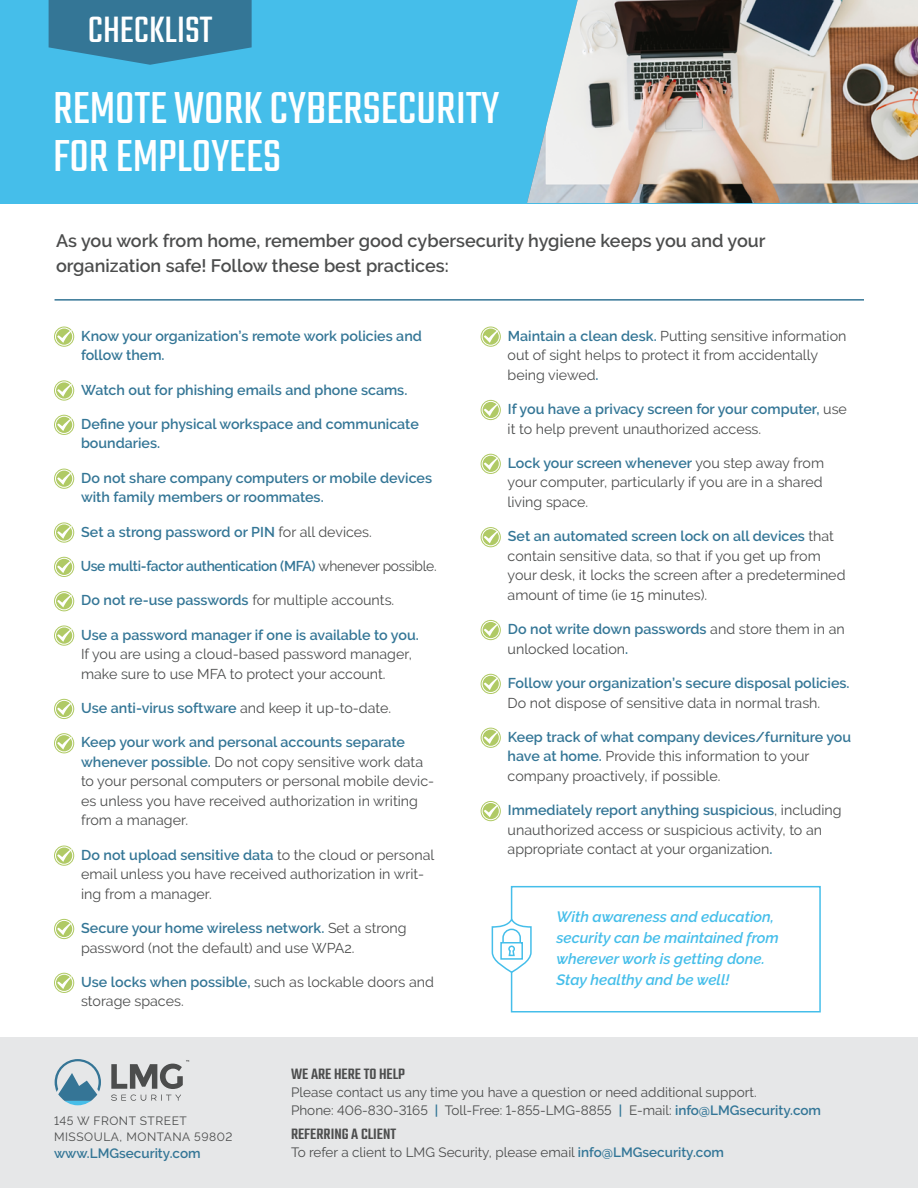
<style>
.page{position:relative;width:918px;height:1188px;background:#fff}
.page>*{position:absolute;margin:0;border:0;box-sizing:border-box;transform-origin:0 0}
.t1{font:49.5px/48px "Teko";color:#fff}
.t2{font:40.5px "Teko";color:#fff}
.t3{font:600 18px/25.5px "Raleway";color:#4c4d4d}
.t4{font:500 16.5px "Teko";color:#4c4d4d}
.t5{font:italic 600 15px/21px "Raleway";color:#45beea}
.t6{font:14.25px/19.5px "Raleway";color:#4c4d4d}
.t7{font:600 14.25px/19.5px "Raleway";color:#347696}
.t8{font:600 14.25px "Raleway";letter-spacing:-.02em;color:#347696}
.t9{font:13.5px/18px "Raleway";color:#4c4d4d}
.t10{font:600 13.5px "Raleway";color:#347696}
.t11{font:12px/16.5px "Raleway";letter-spacing:.045em;color:#4c4d4d}
.s1{font-weight:400;color:#4c4d4d}
.s2{font-weight:600;color:#347696}
.s3{font-weight:600;color:#337697}
</style>
<div class="page">
<div style="left:511px;top:886px;width:310px;height:126px;border:2px solid #45beea"></div>
<div style="left:0;top:0;width:918px;height:203px;background:#45beea"></div>
<svg style="left:49px;top:0;width:203px;height:65px;background:#367fa1"></svg>
<svg style="left:54px;top:327px;width:20px;height:20px"></svg>
<div style="left:55px;top:328px;width:18px;height:18px;border:1px solid #fff;border-radius:50%"></div>
<svg style="left:57px;top:330px;width:15px;height:13px"></svg>
<svg style="left:54px;top:380px;width:20px;height:21px"></svg>
<div style="left:55px;top:382px;width:18px;height:17px;border:1px solid #fff;border-radius:50%"></div>
<svg style="left:57px;top:384px;width:15px;height:13px"></svg>
<svg style="left:54px;top:415px;width:20px;height:20px"></svg>
<div style="left:55px;top:416px;width:18px;height:18px;border:1px solid #fff;border-radius:50%"></div>
<svg style="left:57px;top:418px;width:15px;height:13px"></svg>
<svg style="left:54px;top:469px;width:20px;height:20px"></svg>
<div style="left:55px;top:470px;width:18px;height:18px;border:1px solid #fff;border-radius:50%"></div>
<svg style="left:57px;top:472px;width:15px;height:13px"></svg>
<svg style="left:54px;top:522px;width:20px;height:21px"></svg>
<div style="left:55px;top:524px;width:18px;height:18px;border:1px solid #fff;border-radius:50%"></div>
<svg style="left:57px;top:526px;width:15px;height:13px"></svg>
<svg style="left:54px;top:557px;width:20px;height:20px"></svg>
<div style="left:55px;top:558px;width:18px;height:18px;border:1px solid #fff;border-radius:50%"></div>
<svg style="left:57px;top:560px;width:15px;height:13px"></svg>
<svg style="left:54px;top:591px;width:20px;height:20px"></svg>
<div style="left:55px;top:592px;width:18px;height:18px;border:1px solid #fff;border-radius:50%"></div>
<svg style="left:57px;top:595px;width:15px;height:13px"></svg>
<svg style="left:54px;top:625px;width:20px;height:21px"></svg>
<div style="left:55px;top:627px;width:18px;height:18px;border:1px solid #fff;border-radius:50%"></div>
<svg style="left:57px;top:629px;width:15px;height:13px"></svg>
<svg style="left:54px;top:699px;width:20px;height:20px"></svg>
<div style="left:55px;top:700px;width:18px;height:18px;border:1px solid #fff;border-radius:50%"></div>
<svg style="left:57px;top:702px;width:15px;height:13px"></svg>
<svg style="left:54px;top:733px;width:20px;height:20px"></svg>
<div style="left:55px;top:734px;width:18px;height:18px;border:1px solid #fff;border-radius:50%"></div>
<svg style="left:57px;top:737px;width:15px;height:13px"></svg>
<svg style="left:54px;top:846px;width:20px;height:20px"></svg>
<div style="left:55px;top:847px;width:18px;height:18px;border:1px solid #fff;border-radius:50%"></div>
<svg style="left:57px;top:849px;width:15px;height:13px"></svg>
<svg style="left:54px;top:919px;width:20px;height:20px"></svg>
<div style="left:55px;top:920px;width:18px;height:18px;border:1px solid #fff;border-radius:50%"></div>
<svg style="left:57px;top:922px;width:15px;height:13px"></svg>
<svg style="left:54px;top:973px;width:20px;height:20px"></svg>
<div style="left:55px;top:974px;width:18px;height:18px;border:1px solid #fff;border-radius:50%"></div>
<svg style="left:57px;top:976px;width:15px;height:13px"></svg>
<div style="left:0;top:1038px;width:918px;height:150px;background:#e6e7e8"></div>
<svg style="left:55px;top:1059px;width:46px;height:46px"></svg>
<svg style="left:111px;top:1060px;width:78px;height:41px"></svg>
<img style="left:527px;top:0;width:391px;height:203px">
<svg style="left:481px;top:327px;width:20px;height:20px"></svg>
<div style="left:482px;top:328px;width:18px;height:18px;border:1px solid #fff;border-radius:50%"></div>
<svg style="left:484px;top:330px;width:14px;height:13px"></svg>
<svg style="left:481px;top:400px;width:20px;height:20px"></svg>
<div style="left:482px;top:401px;width:18px;height:18px;border:1px solid #fff;border-radius:50%"></div>
<svg style="left:484px;top:403px;width:14px;height:13px"></svg>
<svg style="left:481px;top:454px;width:20px;height:20px"></svg>
<div style="left:482px;top:455px;width:18px;height:18px;border:1px solid #fff;border-radius:50%"></div>
<svg style="left:484px;top:457px;width:14px;height:13px"></svg>
<svg style="left:481px;top:527px;width:20px;height:20px"></svg>
<div style="left:482px;top:528px;width:18px;height:18px;border:1px solid #fff;border-radius:50%"></div>
<svg style="left:484px;top:531px;width:14px;height:12px"></svg>
<svg style="left:481px;top:620px;width:20px;height:20px"></svg>
<div style="left:482px;top:621px;width:18px;height:18px;border:1px solid #fff;border-radius:50%"></div>
<svg style="left:484px;top:623px;width:14px;height:13px"></svg>
<svg style="left:481px;top:674px;width:20px;height:20px"></svg>
<div style="left:482px;top:675px;width:18px;height:18px;border:1px solid #fff;border-radius:50%"></div>
<svg style="left:484px;top:677px;width:14px;height:13px"></svg>
<svg style="left:481px;top:728px;width:20px;height:20px"></svg>
<div style="left:482px;top:729px;width:18px;height:18px;border:1px solid #fff;border-radius:50%"></div>
<svg style="left:484px;top:731px;width:14px;height:13px"></svg>
<svg style="left:481px;top:801px;width:20px;height:20px"></svg>
<div style="left:482px;top:802px;width:18px;height:18px;border:1px solid #fff;border-radius:50%"></div>
<svg style="left:484px;top:804px;width:14px;height:13px"></svg>
<svg style="left:491px;top:916px;width:41px;height:58px"></svg>
<hr style="left:55px;top:299px;width:809px;height:2px;background:#347696">
<h2 class="t2" style="left:88px;top:7px;width:126px">CHECKLIST</h2>
<h1 class="t1" style="left:53px;top:87px;width:448px">REMOTE WORK CYBERSECURITY<br>FOR EMPLOYEES</h1>
<p class="t3" style="left:56px;top:228px;width:711px">As you work from home, remember good cybersecurity hygiene keeps you and your organization safe! Follow these best practices:</p>
<p class="t7" style="left:81px;top:326px;width:342px">Know your organization’s remote work policies and follow them.</p>
<p class="t7" style="left:81px;top:380px;width:328px">Watch out for phishing emails and phone scams.</p>
<p class="t7" style="left:81px;top:414px;width:339px">Define your physical workspace and communicate boundaries.</p>
<p class="t7" style="left:81px;top:468px;width:353px">Do not share company computers or mobile devices with family members or roommates.</p>
<p class="t7" style="left:81px;top:522px;width:292px">Set a strong password or PIN <span class="s1">for all devices.</span></p>
<p class="t8" style="left:81px;top:558px;width:357px">Use multi-factor authentication (MFA) <span class="s1">whenever possible.</span></p>
<p class="t7" style="left:81px;top:591px;width:315px">Do not re-use passwords <span class="s1">for multiple accounts.</span></p>
<p class="t7" style="left:81px;top:625px;width:339px">Use a password manager if one is available to you.</p>
<p class="t6" style="left:81px;top:644px;width:332px">If you are using a cloud-based password manager, make sure to use MFA to protect your account.</p>
<p class="t7" style="left:81px;top:698px;width:311px">Use anti-virus software <span class="s1">and keep it up-to-date.</span></p>
<p class="t6" style="left:81px;top:733px;width:355px"><span class="s2">Keep your work and personal accounts separate whenever possible.</span> Do not copy sensitive work data to your personal computers or personal mobile devic&shy;es unless you have received authorization in writing from a manager.</p>
<p class="t6" style="left:81px;top:845px;width:355px"><span class="s2">Do not upload sensitive data</span> to the cloud or personal email unless you have received authorization in writ&shy;ing from a manager.</p>
<p class="t6" style="left:81px;top:918px;width:327px"><span class="s2">Secure your home wireless network.</span> Set a strong password (not the default) and use WPA2.</p>
<p class="t6" style="left:81px;top:972px;width:354px"><span class="s2">Use locks when possible,</span> such as lockable doors and storage spaces.</p>
<p class="t6" style="left:508px;top:326px;width:340px"><span class="s2">Maintain a clean desk.</span> Putting sensitive information out of sight helps to protect it from accidentally being viewed<span class="s2">.</span></p>
<p class="t7" style="left:508px;top:399px;width:341px">If you have a privacy screen for your computer, <span class="s1">use it to help prevent unauthorized access.</span></p>
<p class="t6" style="left:508px;top:453px;width:318px;text-align:justify"><span class="s2">Lock your screen whenever</span> you step away from your computer, particularly if you are in a shared living space.</p>
<p class="t6" style="left:508px;top:527px;width:339px"><span class="s2">Set an automated screen lock on all devices</span> that contain sensitive data, so that if you get up from your desk, it locks the screen after a predetermined amount of time (ie 15 minutes).</p>
<p class="t6" style="left:508px;top:619px;width:339px"><span class="s2">Do not write down passwords</span> and store them in an unlocked location<span class="s2">.</span></p>
<p class="t7" style="left:508px;top:673px;width:343px">Follow your organization’s secure disposal policies.</p>
<p class="t6" style="left:508px;top:693px;width:314px">Do not dispose of sensitive data in normal trash.</p>
<p class="t6" style="left:508px;top:727px;width:345px"><span class="s2">Keep track of what company devices/furniture you have at home.</span> Provide this information to your company proactively, if possible.</p>
<p class="t6" style="left:508px;top:800px;width:335px"><span class="s2">Immediately report anything suspicious</span>, including unauthorized access or suspicious activity, to an appropriate contact at your organization<span class="s2">.</span></p>
<p class="t5" style="left:556px;top:906px;width:224px">With awareness and education, security can be maintained from wherever work is getting done.<br>Stay healthy and be well!</p>
<p class="t11" style="left:54px;top:1112px;width:180px">145 W FRONT STREET<br>MISSOULA, MONTANA 59802</p>
<p class="t10" style="left:54px;top:1145px;width:148px">www.LMGsecurity.com</p>
<p class="t4" style="left:291px;top:1064px;width:116px">WE ARE HERE TO HELP</p>
<p class="t9" style="left:291px;top:1083px;width:532px">Please contact us any time you have a question or need additional support.<br>Phone: 406-830-3165 <span class="s3">|</span> Toll-Free: 1-855-LMG-8855 <span class="s3">|</span> E-mail: <span class="s3">info@LMGsecurity.com</span></p>
<p class="t4" style="left:291px;top:1125px;width:107px">REFERRING A CLIENT</p>
<p class="t9" style="left:291px;top:1144px;width:434px">To refer a client to LMG Security, please email <span class="s3">info@LMGsecurity.com</span></p>
</div>
